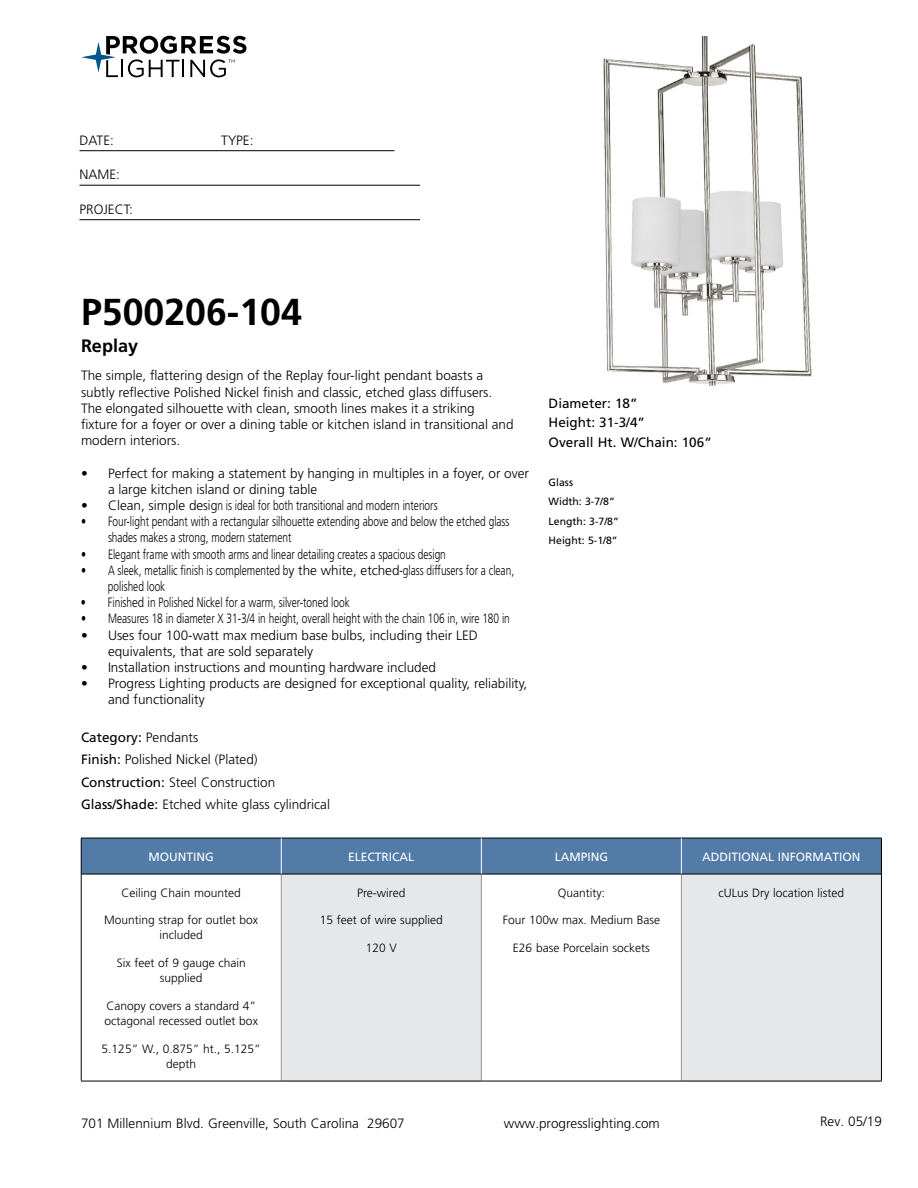
<style>
.page{position:relative;width:918px;height:1188px;background:#fff}
.page>*{position:absolute;margin:0;border:0;box-sizing:border-box;transform-origin:0 0}
.t1{font:700 37.5px "Frutiger LT Std";color:#000}
.t2{font:700 18px "Frutiger LT Std";color:#000}
.t3{font:300 13.5px/16.2px "Frutiger LT Std";color:#000}
.t4{font:300 13.5px/16.2px "Frutiger LT Std";color:#000;scale:.75 1}
.t5{font:13.5px/19.5px "Frutiger LT Std";color:#000}
.t6{font:300 12px/15px "Frutiger LT Std";color:#000;text-align:center}
.t7{font:12px "Frutiger LT Std";color:#fff}
.t8{font:10.5px/19.5px "Frutiger LT Std";color:#000}
.s1{font-weight:400}
</style>
<div class="page">
<svg style="left:81px;top:36px;width:165px;height:41px"></svg>
<hr style="left:80px;top:150px;width:314px;height:1px;background:#000">
<hr style="left:80px;top:185px;width:340px;height:1px;background:#000">
<hr style="left:80px;top:219px;width:340px;height:1px;background:#000">
<div style="left:82px;top:839px;width:799px;height:35px;background:#527ba8"></div>
<div style="left:281px;top:874px;width:200px;height:207px;background:#e6e7e8"></div>
<div style="left:681px;top:874px;width:200px;height:207px;background:#e6e7e8"></div>
<hr style="left:281px;top:874px;width:1px;height:207px;background:#939598">
<hr style="left:481px;top:874px;width:1px;height:207px;background:#939598">
<hr style="left:681px;top:874px;width:1px;height:207px;background:#939598">
<hr style="left:81px;top:874px;width:200px;height:1px;background:#000">
<hr style="left:281px;top:874px;width:200px;height:1px;background:#000">
<hr style="left:481px;top:874px;width:200px;height:1px;background:#000">
<hr style="left:681px;top:874px;width:200px;height:1px;background:#000">
<hr style="left:81px;top:1081px;width:200px;height:1px;background:#000">
<hr style="left:281px;top:1081px;width:200px;height:1px;background:#000">
<hr style="left:481px;top:1081px;width:200px;height:1px;background:#000">
<hr style="left:681px;top:1081px;width:201px;height:1px;background:#000">
<hr style="left:81px;top:838px;width:200px;height:1px;background:#000">
<hr style="left:81px;top:838px;width:1px;height:36px;background:#000">
<hr style="left:281px;top:838px;width:200px;height:1px;background:#000">
<hr style="left:481px;top:838px;width:200px;height:1px;background:#000">
<hr style="left:681px;top:838px;width:201px;height:1px;background:#000">
<hr style="left:881px;top:838px;width:1px;height:36px;background:#000">
<hr style="left:81px;top:874px;width:1px;height:207px;background:#000">
<hr style="left:881px;top:874px;width:1px;height:207px;background:#000">
<hr style="left:281px;top:838px;width:1px;height:36px;background:#fff">
<hr style="left:681px;top:838px;width:1px;height:36px;background:#fff">
<hr style="left:481px;top:838px;width:1px;height:36px;background:#fff">
<img style="left:603px;top:36px;width:209px;height:349px">
<p class="t3" style="left:80px;top:132px;width:36px">DATE:</p>
<p class="t3" style="left:221px;top:132px;width:34px">TYPE:</p>
<p class="t3" style="left:80px;top:167px;width:42px">NAME:</p>
<p class="t3" style="left:80px;top:201px;width:55px">PROJECT:</p>
<h1 class="t1" style="left:81px;top:290px;width:222px">P500206-104</h1>
<h2 class="t2" style="left:81px;top:335px;width:59px">Replay</h2>
<p class="t3" style="left:81px;top:368px;width:434px">The simple, flattering design of the Replay four-light pendant boasts a subtly reflective Polished Nickel finish and classic, etched glass diffusers.<br>The elongated silhouette with clean, smooth lines makes it a striking fixture for a foyer or over a dining table or kitchen island in transitional and modern interiors.</p>
<p class="t3" style="left:108px;top:465px;width:423px;text-indent:-27px">• Perfect for making a statement by hanging in multiples in a foyer, or over a large kitchen island or dining table</p>
<p class="t3" style="left:81px;top:497px;width:358px">• Clean, simple design is ideal for both transitional and modern interiors</p>
<p class="t4" style="left:108px;top:514px;width:537px;text-indent:-27px">• Four-light pendant with a rectangular silhouette extending above and below the etched glass shades makes a strong, modern statement</p>
<p class="t4" style="left:81px;top:546px;width:488px">• Elegant frame with smooth arms and linear detailing creates a spacious design</p>
<p class="t4" style="left:108px;top:562px;width:543px;text-indent:-27px">• A sleek, metallic finish is complemented by the white, etched-glass diffusers for a clean, polished look</p>
<p class="t4" style="left:81px;top:595px;width:360px">• Finished in Polished Nickel for a warm, silver-toned look</p>
<p class="t4" style="left:81px;top:611px;width:573px">• Measures 18 in diameter X 31-3/4 in height, overall height with the chain 106 in, wire 180 in</p>
<p class="t3" style="left:108px;top:627px;width:371px;text-indent:-27px">• Uses four 100-watt max medium base bulbs, including their LED equivalents, that are sold separately</p>
<p class="t3" style="left:81px;top:659px;width:357px">• Installation instructions and mounting hardware included</p>
<p class="t3" style="left:108px;top:676px;width:421px;text-indent:-27px">• Progress Lighting products are designed for exceptional quality, reliability, and functionality</p>
<p class="t3" style="left:81px;top:726px;width:251px;line-height:22.5px"><span class="s1">Category:</span> Pendants<br><span class="s1">Finish:</span> Polished Nickel (Plated)<br><span class="s1">Construction:</span> Steel Construction <span class="s1">Glass/Shade:</span> Etched white glass cylindrical</p>
<p class="t7" style="left:149px;top:849px;width:67px">MOUNTING</p>
<p class="t7" style="left:348px;top:849px;width:68px">ELECTRICAL</p>
<p class="t7" style="left:555px;top:849px;width:55px">LAMPING</p>
<p class="t7" style="left:702px;top:849px;width:160px">ADDITIONAL INFORMATION</p>
<p class="t6" style="left:122px;top:885px;width:121px">Ceiling Chain mounted</p>
<p class="t6" style="left:104px;top:913px;width:156px">Mounting strap for outlet box included</p>
<p class="t6" style="left:117px;top:956px;width:131px">Six feet of 9 gauge chain supplied</p>
<p class="t6" style="left:105px;top:998px;width:155px;text-align:left">Canopy covers a standard 4” octagonal recessed outlet box</p>
<p class="t6" style="left:102px;top:1041px;width:161px">5.125” W., 0.875” ht., 5.125” depth</p>
<p class="t5" style="left:549px;top:393px;width:165px">Diameter: 18”<br>Height: 31-3/4”<br>Overall Ht. W/Chain: 106”</p>
<p class="t8" style="left:549px;top:472px;width:72px">Glass<br>Width: 3-7/8”<br>Length: 3-7/8”<br>Height: 5-1/8”</p>
<p class="t6" style="left:357px;top:885px;width:50px">Pre-wired</p>
<p class="t6" style="left:320px;top:913px;width:125px">15 feet of wire supplied</p>
<p class="t6" style="left:366px;top:941px;width:33px">120 V</p>
<p class="t6" style="left:719px;top:885px;width:127px">cULus Dry location listed</p>
<p class="t6" style="left:558px;top:885px;width:49px">Quantity:</p>
<p class="t6" style="left:503px;top:913px;width:159px">Four 100w max. Medium Base</p>
<p class="t6" style="left:513px;top:941px;width:138px">E26 base Porcelain sockets</p>
<p class="t3" style="left:81px;top:1115px;width:325px">701 Millennium Blvd. Greenville, South Carolina 29607</p>
<p class="t3" style="left:504px;top:1115px;width:158px">www.progresslighting.com</p>
<p class="t3" style="left:820px;top:1114px;width:63px">Rev. 05/19</p>
</div>
